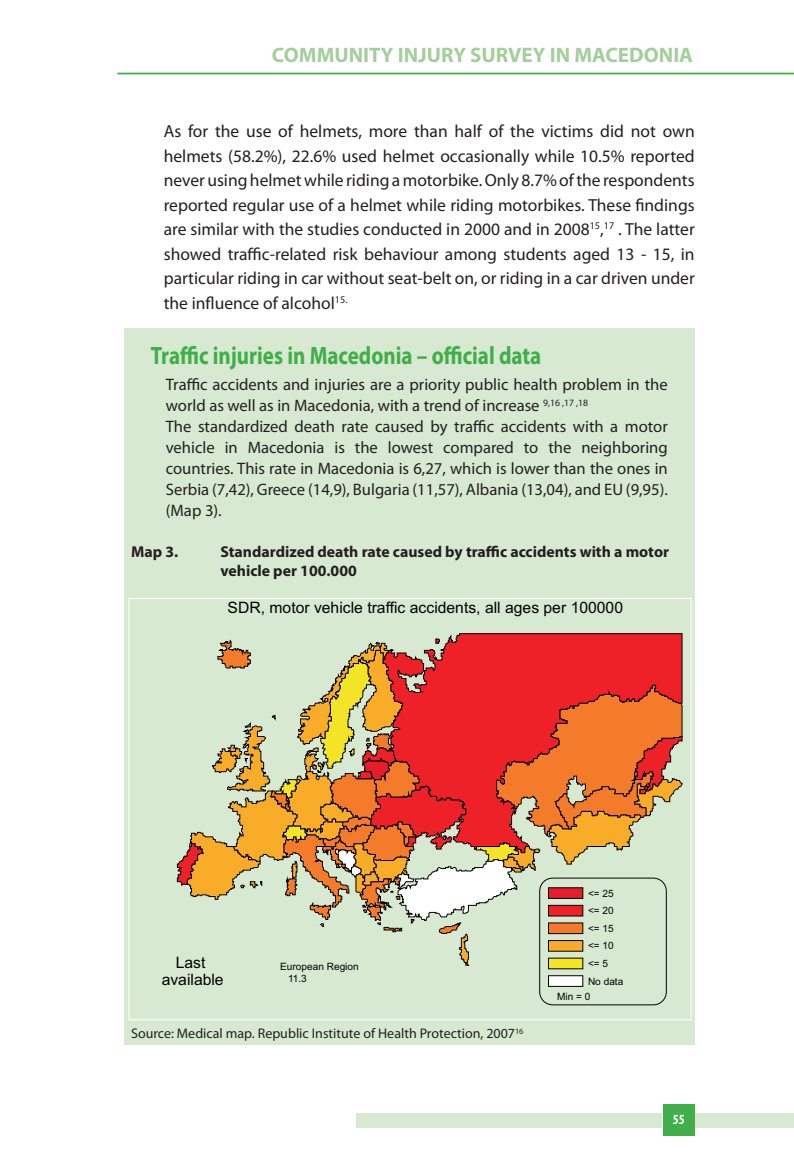
<style>
.page{position:relative;width:794px;height:1166px;background:#fff}
.page>*{position:absolute;margin:0;border:0;box-sizing:border-box;transform-origin:0 0}
.t1{font:700 25.2px "Myriad Pro";color:#40ae49;scale:.83 1}
.t2{font:700 21px "Myriad Pro";color:#a3cf9a}
.t3{font:17.5px/24.5px "Myriad Pro";color:#231f20;text-align:justify}
.t4{font:16.62px/21px "Myriad Pro";color:#231f20}
.t5{font:700 15.75px/19.2px "Myriad Pro";color:#231f20}
.t6{font:15.75px/16.8px "Arial";color:#010202;text-align:center}
.t7{font:14px "Myriad Pro";color:#231f20}
.t8{font:700 condensed 14px "Myriad Pro";color:#fff}
.t9{font:10.15px/17.7px "Arial";color:#010202}
</style>
<div class="page">
<hr style="left:117px;top:73px;width:677px;height:1px;background:#40ae49">
<div style="left:663px;top:1104px;width:31px;height:32px;background:#40ae49"></div>
<div style="left:695px;top:1113px;width:99px;height:14px;background:#d8e9d2"></div>
<div style="left:356px;top:1113px;width:306px;height:14px;background:#d8e9d2"></div>
<div style="left:124px;top:329px;width:570px;height:716px;background:#d8e9d2"></div>
<svg style="left:435px;top:633px;width:247px;height:6px"></svg>
<svg style="left:177px;top:639px;width:505px;height:326px"></svg>
<div style="left:539px;top:878px;width:127px;height:127px;border:1px solid #010202;border-radius:13px"></div>
<div style="left:548px;top:887px;width:35px;height:11px;background:#e61d2a;border:1px solid #010202"></div>
<div style="left:548px;top:905px;width:35px;height:11px;background:#ee2028;border:1px solid #010202"></div>
<div style="left:548px;top:923px;width:35px;height:11px;background:#f47b2a;border:1px solid #010202"></div>
<div style="left:548px;top:940px;width:35px;height:11px;background:#f8ac27;border:1px solid #010202"></div>
<div style="left:548px;top:958px;width:35px;height:11px;background:#f3e525"></div>
<div style="left:548px;top:975px;width:35px;height:11px;background:#fff;border:1px solid #010202"></div>
<p class="t2" style="left:272px;top:41px;width:422px">COMMUNITY INJURY SURVEY IN MACEDONIA</p>
<p class="t3" style="left:164px;top:119px;width:532px">As for the use of helmets, more than half of the victims did not own helmets (58.2%), 22.6% used helmet occasionally while 10.5% reported never using helmet while riding a motorbike. Only 8.7% of the respondents reported regular use of a helmet while riding motorbikes. These findings are similar with the studies conducted in 2000 and in 2008<sup>15</sup>,<sup>17</sup> . The latter showed traffic-related risk behaviour among students aged 13 - 15, in particular riding in car without seat-belt on, or riding in a car driven under the influence of alcohol<sup>15.</sup></p>
<h1 class="t1" style="left:151px;top:339px;width:472px">Traffic injuries in Macedonia – official data</h1>
<p class="t4" style="left:166px;top:374px;width:503px">Traffic accidents and injuries are a priority public health problem in the world as well as in Macedonia, with a trend of increase <sup>9,16</sup> <sup>,17</sup> <sup>,18<br></sup>The standardized death rate caused by traffic accidents with a motor vehicle in Macedonia is the lowest compared to the neighboring countries. This rate in Macedonia is 6,27, which is lower than the ones in Serbia (7,42), Greece (14,9), Bulgaria (11,57), Albania (13,04), and EU (9,95). (Map 3).</p>
<p class="t5" style="left:131px;top:541px;width:49px">Map 3.</p>
<p class="t5" style="left:220px;top:541px;width:450px">Standardized death rate caused by traffic accidents with a motor vehicle per 100.000</p>
<p class="t6" style="left:227px;top:600px;width:397px">SDR, motor vehicle traffic accidents, all ages per 100000</p>
<p class="t6" style="left:162px;top:955px;width:64px">Last available</p>
<p class="t9" style="left:288px;top:961px;width:72px;line-height:12.4px;text-indent:-8px">European Region<br>11.3</p>
<p class="t7" style="left:131px;top:1025px;width:394px">Source: Medical map. Republic Institute of Health Protection, 2007<sup>16</sup></p>
<p class="t9" style="left:588px;top:885px;width:37px">&lt;= 25 &lt;= 20 &lt;= 15 &lt;= 10 &lt;= 5<br>No data</p>
<p class="t9" style="left:557px;top:988px;width:35px">Min = 0</p>
<p class="t8" style="left:672px;top:1110px;width:13px">55</p>
</div>
